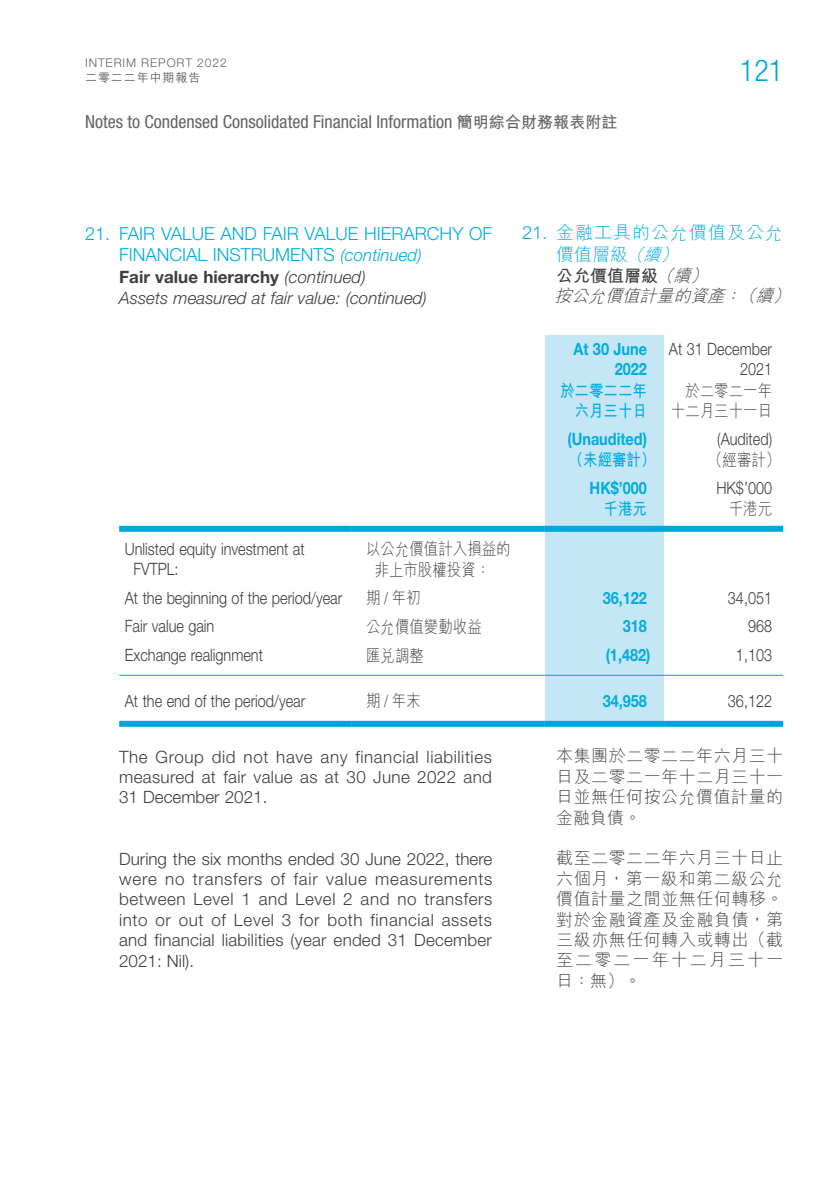
<style>
.page{position:relative;width:840px;height:1191px;background:#fff}
.page>*{position:absolute;margin:0;border:0;box-sizing:border-box;transform-origin:0 0}
.t1{font:300 condensed 30px "Helvetica Neue LT Std";color:#00a6db}
.Int_6{font:300 18px/21.6px "Helvetica Neue LT Std";color:#00ace0}
.t2{font:condensed 18px "Helvetica Neue LT Std";color:#636366}
.Int_6-2{font:300 18px/21.6px "M Hei HK";letter-spacing:.055em;color:#00ace0}
.Int_6-3{font:300 17px/20.4px "Helvetica Neue LT Std";letter-spacing:.01em;color:#3e3e3f;text-align:justify}
.Body_Text{font:300 17px/20.4px "Helvetica Neue LT Std";color:#3e3e3f;scale:.85 1}
.Int_6-4{font:300 17px/20.4px "M Hei HK";letter-spacing:.03em;color:#3e3e3f;text-align:justify}
.Body_Text-2{font:300 17px/20.4px "M Hei HK";color:#3e3e3f;scale:.85 1}
.Body_Text-3{font:700 17px "Helvetica Neue LT Std";color:#00ace0;scale:.85 1}
.Int_6-5{font:italic 300 17px "Helvetica Neue LT Std";color:#3e3e3f}
.Int_6-6{font:700 17px "Helvetica Neue LT Std";color:#3e3e3f}
.Body_Text-4{font:700 17px "M Hei HK";color:#00ace0;scale:.85 1}
.Int_6-7{font:italic 300 17px "M Hei HK";color:#3e3e3f}
.Int_6-8{font:700 17px "M Hei HK";color:#3e3e3f}
.t3{font:300 12px "Helvetica Neue LT Std";letter-spacing:.075em;color:#636366}
.t4{font:500 12px "M Hei HK";letter-spacing:.075em;color:#636366}
.s1{font-family:"M Hei HK";font-weight:700;font-stretch:normal;font-size:16px}
.s2{font-style:italic;font-size:17px}
.s3{font-weight:300;font-style:italic}
</style>
<div class="page">
<div style="left:544px;top:335px;width:119px;height:386px;background:#c5e7f5"></div>
<div style="left:119px;top:526px;width:232px;height:6px;background:#00a6db"></div>
<div style="left:351px;top:526px;width:193px;height:6px;background:#00a6db"></div>
<div style="left:544px;top:526px;width:119px;height:6px;background:#00a6db"></div>
<div style="left:663px;top:526px;width:119px;height:6px;background:#00a6db"></div>
<hr style="left:119px;top:675px;width:232px;height:1px;background:#00a6db">
<div style="left:119px;top:721px;width:232px;height:6px;background:#00a6db"></div>
<hr style="left:351px;top:675px;width:193px;height:1px;background:#00a6db">
<div style="left:351px;top:721px;width:193px;height:6px;background:#00a6db"></div>
<hr style="left:544px;top:675px;width:119px;height:1px;background:#00a6db">
<div style="left:544px;top:721px;width:119px;height:6px;background:#00a6db"></div>
<hr style="left:663px;top:675px;width:119px;height:1px;background:#00a6db">
<div style="left:663px;top:721px;width:119px;height:6px;background:#00a6db"></div>
<p class="t3" style="left:85px;top:56px;width:143px">INTERIM REPORT 2022</p>
<p class="t4" style="left:85px;top:68px;width:117px">二零二二年中期報告</p>
<h1 class="t1" style="left:739px;top:53px;width:45px">121</h1>
<p class="t2" style="left:85px;top:111px;width:533px">Notes to Condensed Consolidated Financial Information <span class="s1">簡明綜合財務報表附註</span></p>
<p class="Int_6" style="left:119px;top:222px;width:374px;text-indent:-34px">21. FAIR VALUE AND FAIR VALUE HIERARCHY OF<br>FINANCIAL INSTRUMENTS <span class="s2">(continued)</span></p>
<p class="Int_6-6" style="left:119px;top:266px;width:248px">Fair value hierarchy <span class="s3">(continued)</span></p>
<p class="Int_6-5" style="left:119px;top:287px;width:309px">Assets measured at fair value: (continued)</p>
<p class="Int_6-2" style="left:556px;top:221px;width:228px;text-indent:-34px">21. 金融工具的公允價值及公允價值層級<span class="s2">（續）</span></p>
<p class="Int_6-8" style="left:556px;top:263px;width:159px">公允價值層級<span class="s3">（續）</span></p>
<p class="Int_6-7" style="left:554px;top:284px;width:243px">按公允價值計量的資產：（續）</p>
<p class="Body_Text-3" style="left:573px;top:338px;width:88px">At 30 June</p>
<p class="Body_Text-3" style="left:614px;top:358px;width:39px">2022</p>
<p class="Body_Text-4" style="left:560px;top:378px;width:104px">於二零二二年</p>
<p class="Body_Text-4" style="left:574px;top:398px;width:86px">六月三十日</p>
<p class="Body_Text" style="left:668px;top:338px;width:123px">At 31 December</p>
<p class="Body_Text" style="left:739px;top:358px;width:39px">2021</p>
<p class="Body_Text-2" style="left:685px;top:379px;width:104px">於二零二一年</p>
<p class="Body_Text-2" style="left:670px;top:400px;width:121px">十二月三十一日</p>
<p class="Body_Text-3" style="left:567px;top:428px;width:95px">(Unaudited)</p>
<p class="Body_Text-4" style="left:568px;top:447px;width:104px">（未經審計）</p>
<p class="Body_Text" style="left:716px;top:428px;width:66px">(Audited)</p>
<p class="Body_Text-2" style="left:707px;top:449px;width:86px">（經審計）</p>
<p class="Body_Text-3" style="left:589px;top:477px;width:69px">HK$’000</p>
<p class="Body_Text-4" style="left:603px;top:496px;width:52px">千港元</p>
<p class="Body_Text" style="left:716px;top:477px;width:67px">HK$’000</p>
<p class="Body_Text-2" style="left:728px;top:498px;width:52px">千港元</p>
<p class="Body_Text" style="left:133px;top:538px;width:203px;text-indent:-9px">Unlisted equity investment at<br>FVTPL:</p>
<p class="Body_Text-2" style="left:374px;top:538px;width:161px;text-indent:-9px">以公允價值計入損益的非上市股權投資：</p>
<p class="Body_Text" style="left:125px;top:587px;width:257px">At the beginning of the period/year</p>
<p class="Body_Text-2" style="left:366px;top:587px;width:66px">期/年初</p>
<p class="Body_Text-3" style="left:602px;top:587px;width:53px">36,122</p>
<p class="Body_Text" style="left:727px;top:587px;width:53px">34,051</p>
<p class="Body_Text" style="left:125px;top:616px;width:107px">Fair value gain</p>
<p class="Body_Text-2" style="left:366px;top:616px;width:138px">公允價值變動收益</p>
<p class="Body_Text-3" style="left:622px;top:616px;width:30px">318</p>
<p class="Body_Text" style="left:747px;top:616px;width:30px">968</p>
<p class="Body_Text" style="left:125px;top:644px;width:164px">Exchange realignment</p>
<p class="Body_Text-2" style="left:366px;top:644px;width:69px">匯兌調整</p>
<p class="Body_Text-3" style="left:605px;top:644px;width:54px">(1,482)</p>
<p class="Body_Text" style="left:735px;top:644px;width:44px">1,103</p>
<p class="Body_Text" style="left:125px;top:690px;width:214px">At the end of the period/year</p>
<p class="Body_Text-2" style="left:366px;top:690px;width:66px">期/年末</p>
<p class="Body_Text-3" style="left:602px;top:690px;width:53px">34,958</p>
<p class="Body_Text" style="left:727px;top:690px;width:53px">36,122</p>
<p class="Int_6-3" style="left:119px;top:746px;width:374px">The Group did not have any financial liabilities measured at fair value as at 30 June 2022 and 31 December 2021.</p>
<p class="Int_6-3" style="left:119px;top:848px;width:374px">During the six months ended 30 June 2022, there were no transfers of fair value measurements between Level 1 and Level 2 and no transfers into or out of Level 3 for both financial assets and financial liabilities (year ended 31 December 2021: Nil).</p>
<p class="Int_6-4" style="left:556px;top:745px;width:228px">本集團於二零二二年六月三十日及二零二一年十二月三十一日並無任何按公允價值計量的金融負債。</p>
<p class="Int_6-4" style="left:556px;top:847px;width:228px">截至二零二二年六月三十日止六個月，第一級和第二級公允價值計量之間並無任何轉移。對於金融資產及金融負債，第三級亦無任何轉入或轉出（截至二零二一年十二月三十一日：無）。</p>
</div>
